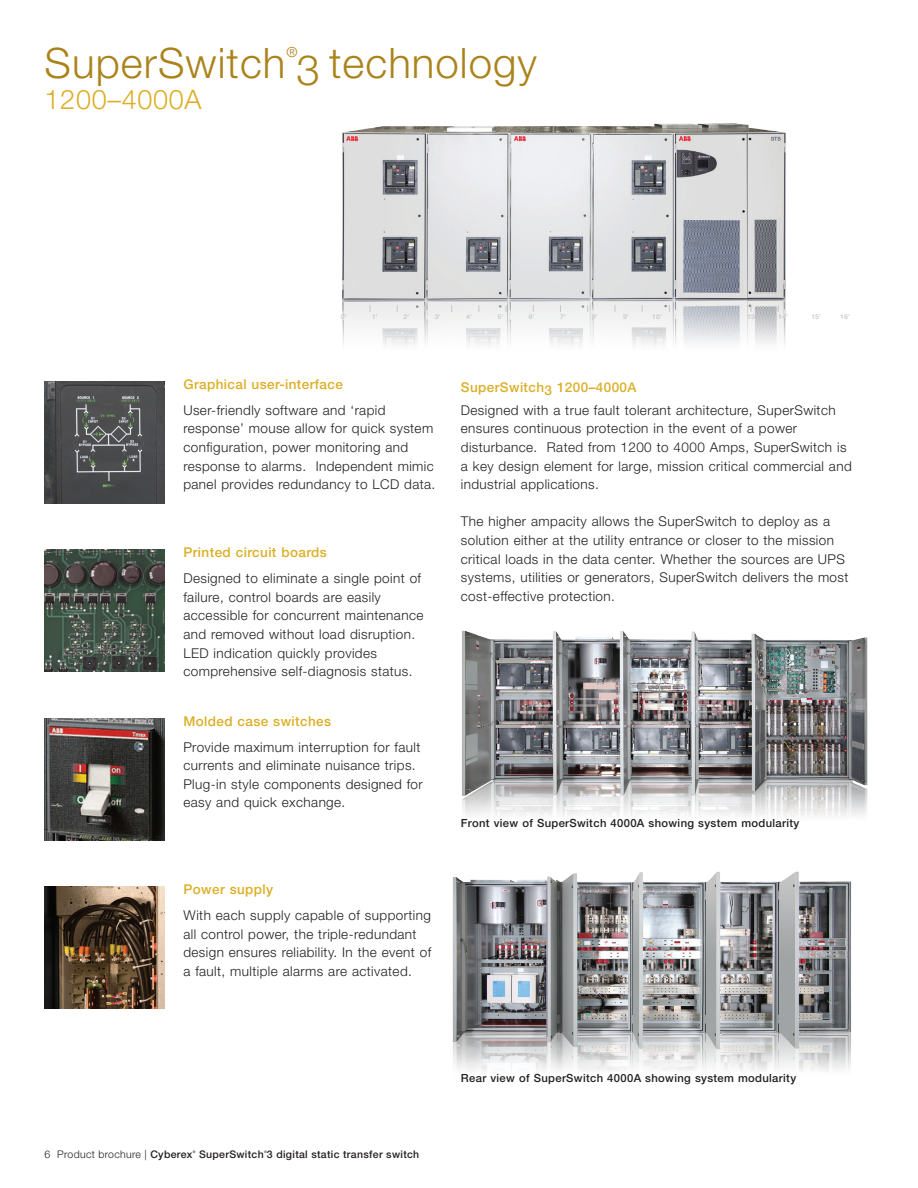
<style>
.page{position:relative;width:918px;height:1188px;background:#fff}
.page>*{position:absolute;margin:0;border:0;box-sizing:border-box;transform-origin:0 0}
.t1{font:300 42px "Helvetica Neue";letter-spacing:.025em;color:#aa831b}
.t2{font:300 27px "Helvetica Neue";letter-spacing:.025em;color:#dcae26}
.t3{font:300 13.8px "Helvetica Neue";color:#aa831b}
.t4{font:300 13.5px/18.6px "Helvetica Neue";letter-spacing:.03em;color:#231f20}
.t5{font:500 13.5px "Helvetica Neue";letter-spacing:.03em;color:#dcae26}
.t6{font:500 11.25px "Helvetica Neue";letter-spacing:.03em;color:#231f20}
.t7{font:500 10.5px "Helvetica Neue";letter-spacing:.03em;color:#231f20}
.t8{font:300 10.5px "Helvetica Neue";letter-spacing:.03em;color:#231f20}
.t9{font:500 6.6px "Helvetica Neue";color:#c5c6c8;scale:1.06 1}
.t10{font:500 3.45px "Helvetica Neue";color:#231f20}
.s1{font-weight:500}
</style>
<div class="page">
<img style="left:342px;top:123px;width:444px;height:223px">
<img style="left:452px;top:871px;width:400px;height:200px">
<img style="left:462px;top:630px;width:406px;height:187px">
<img style="left:45px;top:381px;width:120px;height:122px">
<img style="left:45px;top:550px;width:120px;height:122px">
<img style="left:45px;top:718px;width:120px;height:122px">
<img style="left:45px;top:887px;width:120px;height:122px">
<p class="t3" style="left:286px;top:43px;width:13px">®</p>
<h1 class="t1" style="left:45px;top:37px;width:494px">SuperSwitch 3 technology</h1>
<h2 class="t2" style="left:45px;top:83px;width:158px">1200–4000A</h2>
<p class="t9" style="left:341px;top:312px;width:7px">0'</p>
<p class="t9" style="left:372px;top:312px;width:7px">1'</p>
<p class="t9" style="left:403px;top:312px;width:7px">2'</p>
<p class="t9" style="left:435px;top:312px;width:7px">3'</p>
<p class="t9" style="left:466px;top:312px;width:7px">4'</p>
<p class="t9" style="left:498px;top:312px;width:7px">5'</p>
<p class="t9" style="left:529px;top:312px;width:7px">6'</p>
<p class="t9" style="left:560px;top:312px;width:7px">7'</p>
<p class="t9" style="left:592px;top:312px;width:7px">8'</p>
<p class="t9" style="left:623px;top:312px;width:7px">9'</p>
<p class="t9" style="left:652px;top:312px;width:11px">10'</p>
<p class="t9" style="left:747px;top:312px;width:11px">13'</p>
<p class="t9" style="left:778px;top:312px;width:11px">14'</p>
<p class="t9" style="left:811px;top:312px;width:11px">15'</p>
<p class="t9" style="left:840px;top:312px;width:11px">16'</p>
<p class="t5" style="left:183px;top:376px;width:161px">Graphical user-interface</p>
<p class="t4" style="left:183px;top:400px;width:253px">User-friendly software and ‘rapid response’ mouse allow for quick system configuration, power monitoring and response to alarms. Independent mimic panel provides redundancy to LCD data.</p>
<p class="t5" style="left:183px;top:544px;width:145px">Printed circuit boards</p>
<p class="t4" style="left:183px;top:569px;width:242px">Designed to eliminate a single point of failure, control boards are easily accessible for concurrent maintenance and removed without load disruption.<br>LED indication quickly provides comprehensive self-diagnosis status.</p>
<p class="t5" style="left:183px;top:713px;width:149px">Molded case switches</p>
<p class="t4" style="left:183px;top:737px;width:241px">Provide maximum interruption for fault currents and eliminate nuisance trips.<br>Plug-in style components designed for easy and quick exchange.</p>
<p class="t5" style="left:183px;top:881px;width:91px">Power supply</p>
<p class="t4" style="left:183px;top:906px;width:249px">With each supply capable of supporting all control power, the triple-redundant design ensures reliability. In the event of a fault, multiple alarms are activated.</p>
<p class="t5" style="left:461px;top:379px;width:177px">SuperSwitch3 1200–4000A</p>
<p class="t4" style="left:461px;top:400px;width:392px">Designed with a true fault tolerant architecture, SuperSwitch ensures continuous protection in the event of a power disturbance. Rated from 1200 to 4000 Amps, SuperSwitch is a key design element for large, mission critical commercial and industrial applications.</p>
<p class="t4" style="left:461px;top:512px;width:389px">The higher ampacity allows the SuperSwitch to deploy as a solution either at the utility entrance or closer to the mission critical loads in the data center. Whether the sources are UPS systems, utilities or generators, SuperSwitch delivers the most cost-effective protection.</p>
<p class="t6" style="left:461px;top:816px;width:340px">Front view of SuperSwitch 4000A showing system modularity</p>
<p class="t8" style="left:45px;top:1148px;width:149px">6 Product brochure | <span class="s1">Cyberex</span></p>
<p class="t10" style="left:193px;top:1150px;width:4px">®</p>
<p class="t7" style="left:199px;top:1148px;width:222px">SuperSwitch 3 digital static transfer switch</p>
<p class="t10" style="left:264px;top:1150px;width:4px">®</p>
<p class="t6" style="left:461px;top:1072px;width:337px">Rear view of SuperSwitch 4000A showing system modularity</p>
</div>
